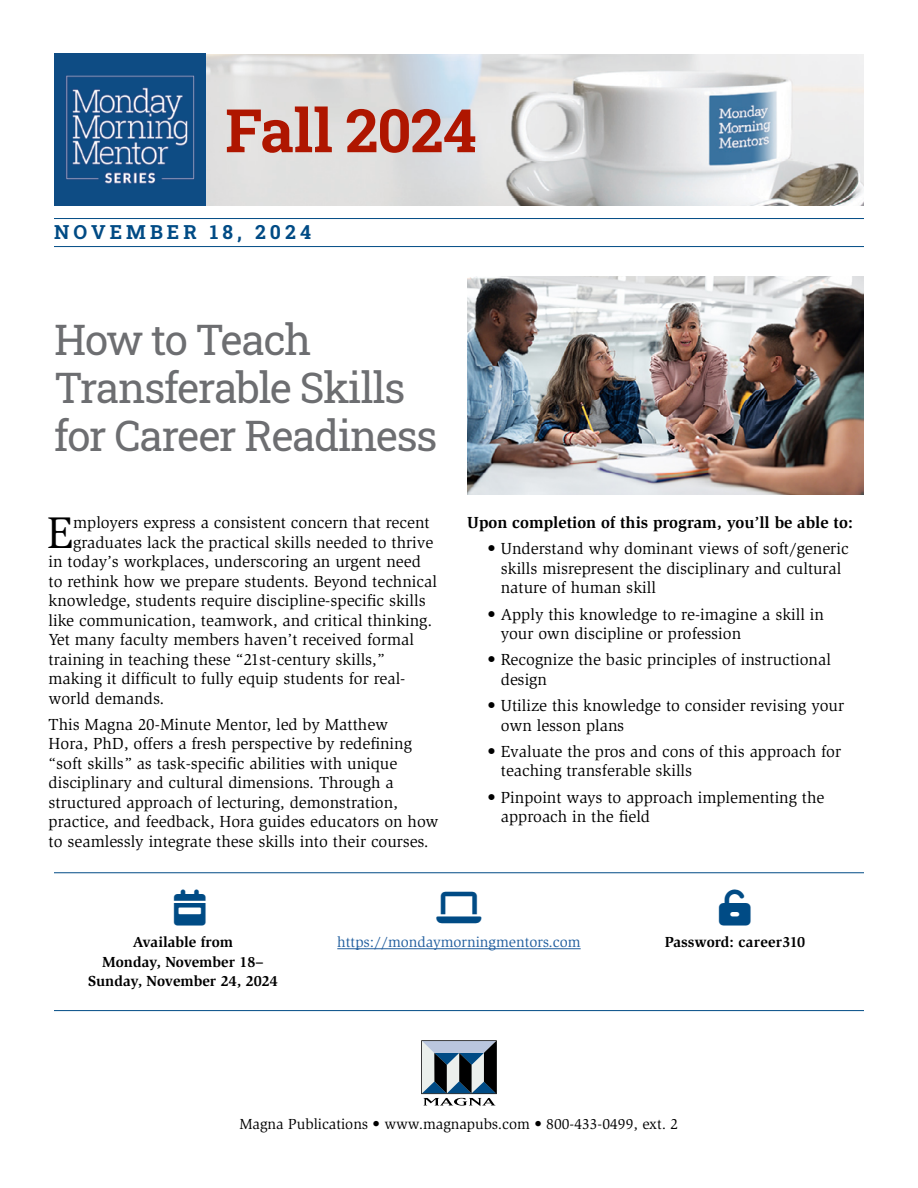
<style>
.page{position:relative;width:918px;height:1188px;background:#fff}
.page>*{position:absolute;margin:0;border:0;box-sizing:border-box;transform-origin:0 0}
.t1{font:700 60px "Roboto Slab";letter-spacing:-.015em;color:#af1600}
.t2{font:45.6px "Slimbach Std";color:#000}
.t3{font:42px/48px "Roboto Slab";letter-spacing:-.03em;color:#6d6e71}
.t4{font:700 19.5px "Roboto Slab";letter-spacing:.21em;color:#004b85}
.t5{font:16.5px/19.5px "Slimbach Std";color:#000}
.t6{font:700 16.5px "Slimbach Std";color:#000}
.t7{font:700 15px/19.5px "Slimbach Std";color:#000;text-align:center}
.t8{font:15px "Slimbach Std";color:#000}
.t9{font:15px "Slimbach Std";color:#215e9e}
</style>
<div class="page">
<img style="left:205px;top:54px;width:659px;height:151px">
<img style="left:54px;top:54px;width:151px;height:151px">
<hr style="left:54px;top:218px;width:810px;height:1px;background:#004b85">
<hr style="left:54px;top:246px;width:810px;height:1px;background:#004b85">
<img style="left:467px;top:276px;width:397px;height:219px">
<hr style="left:337px;top:948px;width:244px;height:1px;background:#215e9e">
<hr style="left:54px;top:872px;width:810px;height:1px;background:#004b85">
<hr style="left:54px;top:1010px;width:810px;height:1px;background:#004b85">
<svg style="left:421px;top:1040px;width:76px;height:66px"></svg>
<h1 class="t1" style="left:225px;top:89px;width:253px">Fall 2024</h1>
<p class="t4" style="left:54px;top:219px;width:259px">NOVEMBER 18, 2024</p>
<h3 class="t3" style="left:54px;top:314px;width:385px">How to Teach<br>Transferable Skills for Career Readiness</h3>
<h2 class="t2" style="left:47px;top:506px;width:28px">E</h2>
<p class="t5" style="left:73px;top:513px;width:358px">mployers express a consistent concern that recent</p>
<p class="t5" style="left:73px;top:532px;width:362px">graduates lack the practical skills needed to thrive</p>
<p class="t5" style="left:49px;top:552px;width:374px">in today’s workplaces, underscoring an urgent need</p>
<p class="t5" style="left:49px;top:571px;width:390px">to rethink how we prepare students. Beyond technical</p>
<p class="t5" style="left:49px;top:591px;width:379px">knowledge, students require discipline-specific skills</p>
<p class="t5" style="left:49px;top:610px;width:385px">like communication, teamwork, and critical thinking.</p>
<p class="t5" style="left:49px;top:630px;width:367px">Yet many faculty members haven’t received formal</p>
<p class="t5" style="left:49px;top:649px;width:338px">training in teaching these “21st-century skills,”</p>
<p class="t5" style="left:49px;top:669px;width:358px">making it difficult to fully equip students for real-</p>
<p class="t5" style="left:49px;top:688px;width:117px">world demands.</p>
<p class="t5" style="left:49px;top:715px;width:392px">This Magna 20-Minute Mentor, led by Matthew<br>Hora, PhD, offers a fresh perspective by redefining “soft skills” as task-specific abilities with unique disciplinary and cultural dimensions. Through a structured approach of lecturing, demonstration, practice, and feedback, Hora guides educators on how to seamlessly integrate these skills into their courses.</p>
<p class="t6" style="left:467px;top:513px;width:387px">Upon completion of this program, you’ll be able to:</p>
<p class="t5" style="left:501px;top:539px;width:349px;text-indent:-13px">• Understand why dominant views of soft/generic skills misrepresent the disciplinary and cultural nature of human skill</p>
<p class="t5" style="left:501px;top:605px;width:325px;text-indent:-13px">• Apply this knowledge to re-imagine a skill in your own discipline or profession</p>
<p class="t5" style="left:501px;top:650px;width:332px;text-indent:-13px">• Recognize the basic principles of instructional design</p>
<p class="t5" style="left:501px;top:696px;width:345px;text-indent:-13px">• Utilize this knowledge to consider revising your own lesson plans</p>
<p class="t5" style="left:501px;top:742px;width:342px;text-indent:-13px">• Evaluate the pros and cons of this approach for teaching transferable skills</p>
<p class="t5" style="left:501px;top:788px;width:325px;text-indent:-13px">• Pinpoint ways to approach implementing the approach in the field</p>
<p class="t7" style="left:88px;top:932px;width:191px">Available from<br>Monday, November 18–<br>Sunday, November 24, 2024</p>
<p class="t9" style="left:337px;top:934px;width:245px">https://mondaymorningmentors.com</p>
<p class="t7" style="left:665px;top:932px;width:142px">Password: career310</p>
<p class="t8" style="left:240px;top:1115px;width:440px">Magna Publications • www.magnapubs.com • 800-433-0499, ext. 2</p>
</div>
